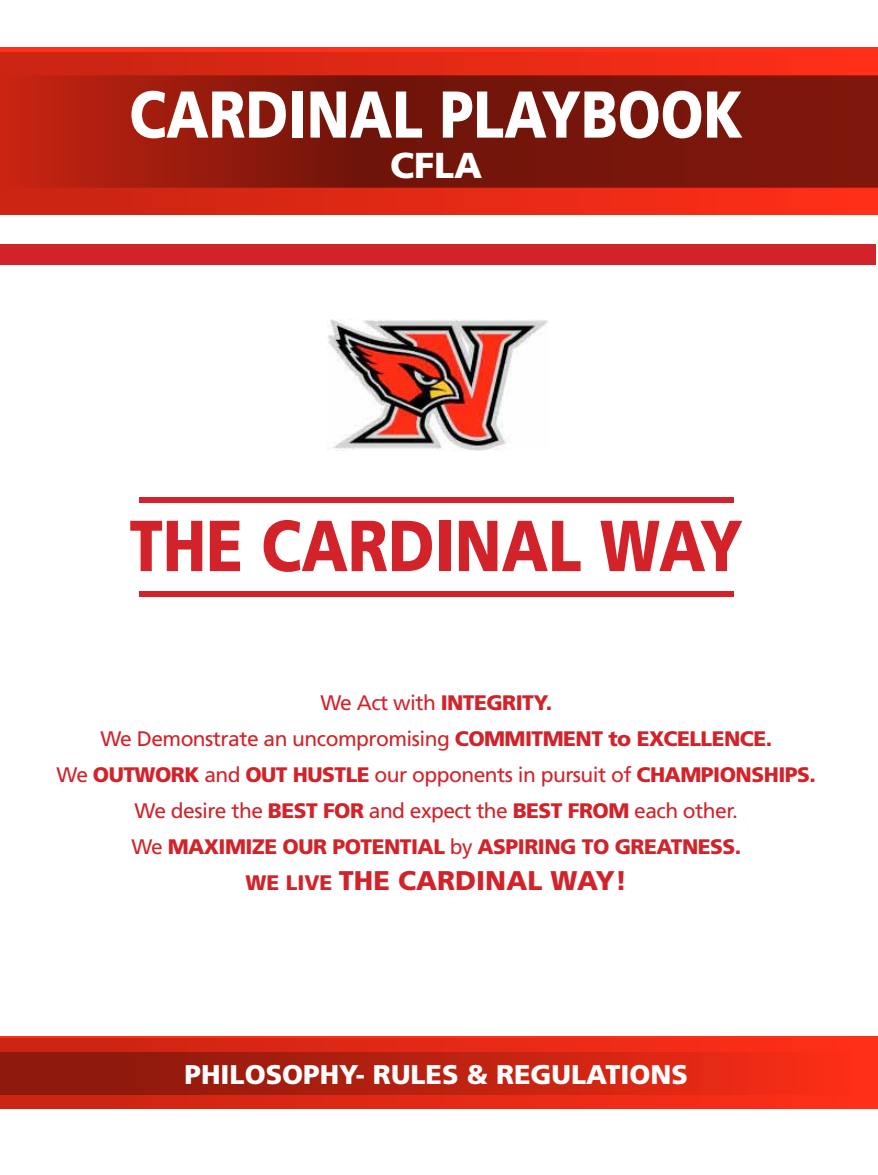
<style>
.page{position:relative;width:878px;height:1175px;background:#fff}
.page>*{position:absolute;margin:0;border:0;box-sizing:border-box;transform-origin:0 0}
.t1{font:900 72px "Frutiger";color:#d2232a;scale:.83 1}
.t2{font:900 66px "Frutiger";color:#fff;scale:.83 1}
.t3{font:900 36px "Frutiger";color:#fff}
.t4{font:900 27px "Frutiger";color:#fff}
.t5{font:900 27px "Frutiger";color:#d2232a}
.t6{font:900 21px "Frutiger";letter-spacing:-.025em;color:#d2232a}
.t7{font:21px "Frutiger";letter-spacing:-.025em;color:#d2232a}
.s1{font-weight:400}
.s2{font-weight:900}
.s3{font-size:21px}
</style>
<div class="page">
<div style="left:0;top:47px;width:878px;height:168px;background:#ff2f18"></div>
<div style="left:0;top:52px;width:878px;height:163px;background:linear-gradient(to right,#c82412,#ff2f18)"></div>
<img style="left:328px;top:320px;width:220px;height:131px">
<div style="left:0;top:1035px;width:878px;height:73px;background:#ff2f18"></div>
<svg style="left:0;top:1038px;width:797px;height:70px"></svg>
<div style="left:0;top:1052px;width:878px;height:42px;background:linear-gradient(to right,#80160b,#fc2e17)"></div>
<svg style="left:0;top:75px;width:878px;height:113px;background:#87180c"></svg>
<div style="left:0;top:244px;width:875px;height:21px;background:#d2232a"></div>
<div style="left:139px;top:498px;width:594px;height:5px;background:#d2232a"></div>
<div style="left:139px;top:591px;width:594px;height:5px;background:#d2232a"></div>
<h2 class="t2" style="left:129px;top:75px;width:741px">CARDINAL PLAYBOOK</h2>
<h3 class="t3" style="left:390px;top:144px;width:94px">CFLA</h3>
<h1 class="t1" style="left:129px;top:502px;width:740px">THE CARDINAL WAY</h1>
<p class="t6" style="left:320px;top:690px;width:233px"><span class="s1">We Act with</span> INTEGRITY.</p>
<p class="t7" style="left:100px;top:726px;width:673px">We Demonstrate an uncompromising <span class="s2">COMMITMENT TO EXCELLENCE.</span></p>
<p class="t6" style="left:57px;top:762px;width:760px"><span class="s1">We</span> OUTWORK <span class="s1">and</span> OUT HUSTLE <span class="s1">our opponents in pursuit of</span> CHAMPIONSHIPS.</p>
<p class="t7" style="left:135px;top:798px;width:147px">We desire the <span class="s2">BEST</span></p>
<p class="t6" style="left:323px;top:798px;width:15px">FOR</p>
<p class="t7" style="left:369px;top:798px;width:157px">and expect the <span class="s2">BEST</span></p>
<p class="t6" style="left:568px;top:798px;width:16px">FROM</p>
<p class="t7" style="left:634px;top:798px;width:105px">each other.</p>
<p class="t6" style="left:131px;top:834px;width:51px"><span class="s1">We</span> MAXIMI</p>
<p class="t6" style="left:252px;top:834px;width:46px">ZE OUR</p>
<p class="t6" style="left:332px;top:834px;width:14px">POTENTIAL</p>
<p class="t6" style="left:450px;top:834px;width:41px"><span class="s1">by</span> ASPIRING</p>
<p class="t6" style="left:582px;top:834px;width:48px">TO GREATNESS</p>
<p class="t6" style="left:734px;top:834px;width:8px">.</p>
<p class="t5" style="left:245px;top:864px;width:383px"><span class="s3">WE LIVE</span> THE CARDINAL WAY!</p>
<p class="t4" style="left:185px;top:1058px;width:505px">PHILOSOPHY- RULES &amp; REGULATIONS</p>
</div>
